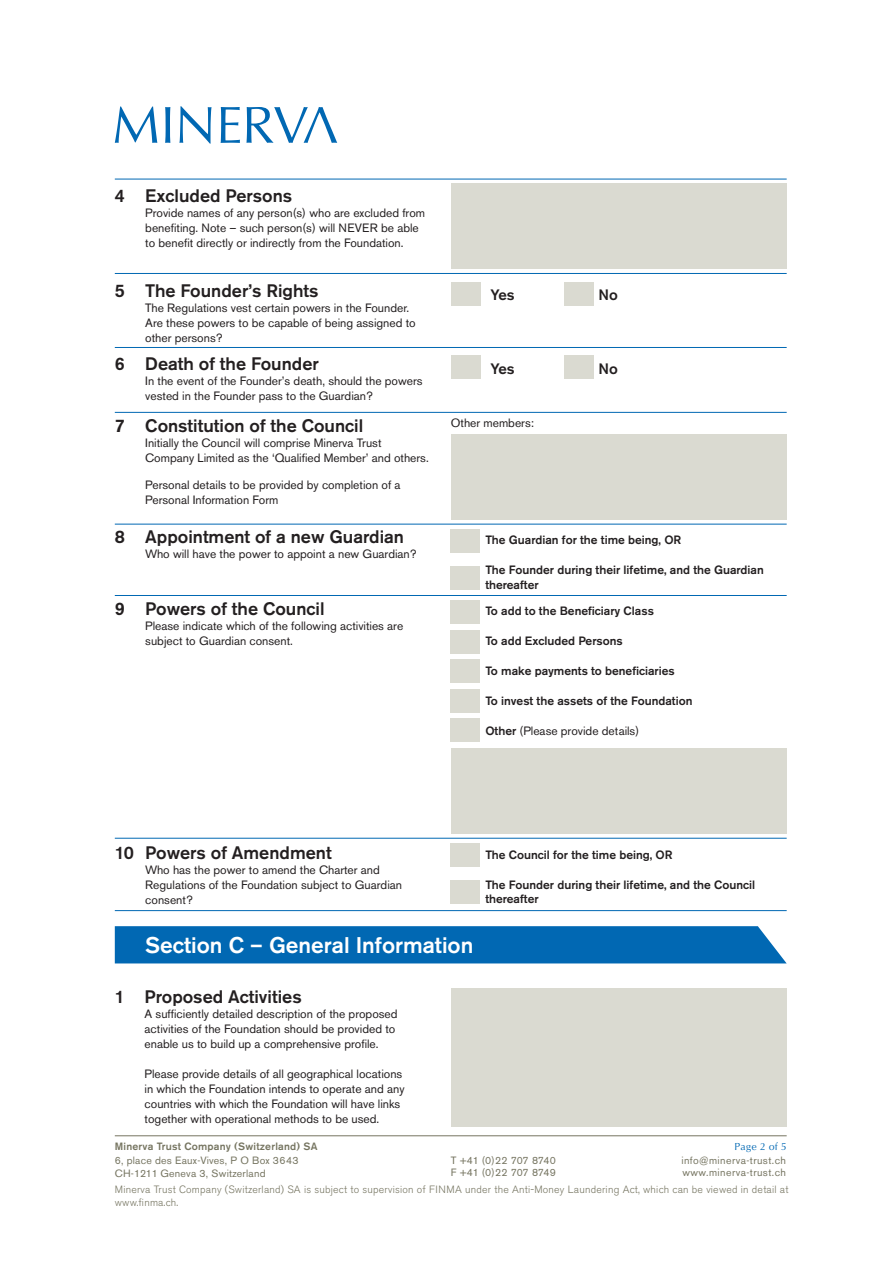
<style>
.page{position:relative;width:893px;height:1263px;background:#fff}
.page>*{position:absolute;margin:0;border:0;box-sizing:border-box;transform-origin:0 0}
.t1{font:500 22.5px "Akzidenz Grotesk BE";color:#fff}
.t2{font:500 18px "Akzidenz Grotesk BE";color:#231f20}
.t3{font:500 15px "Akzidenz Grotesk BE";color:#231f20}
.t4{font:12px/15px "Akzidenz Grotesk BE";color:#231f20}
.t5{font:500 12px/14.4px "Akzidenz Grotesk BE";color:#231f20}
.t6{font:300 10.5px/12.6px "Akzidenz Grotesk BE";letter-spacing:.02em;color:#767561}
.t7{font:10.5px "Akzidenz Grotesk BE";letter-spacing:.02em;color:#767561}
.t8{font:10.5px "Akzidenz Grotesk BE";letter-spacing:.04em;color:#767561}
.t9{font:500 10.5px "Akzidenz Grotesk BE";letter-spacing:.02em;color:#767561}
.t10{font:10.5px "Akzidenz Grotesk BE";letter-spacing:-.02em;color:#767561}
.t11{font:10.5px "Opus";letter-spacing:.02em;color:#0168b3}
.s1{font-weight:500}
</style>
<div class="page">
<svg style="left:115px;top:106px;width:42px;height:37px"></svg>
<svg style="left:165px;top:107px;width:5px;height:36px"></svg>
<svg style="left:179px;top:106px;width:32px;height:38px"></svg>
<svg style="left:221px;top:107px;width:19px;height:36px"></svg>
<svg style="left:247px;top:107px;width:90px;height:36px"></svg>
<hr style="left:115px;top:179px;width:672px;height:1px;background:#0168b3">
<hr style="left:115px;top:273px;width:672px;height:1px;background:#0168b3">
<hr style="left:115px;top:347px;width:672px;height:1px;background:#0168b3">
<hr style="left:115px;top:412px;width:672px;height:1px;background:#0168b3">
<hr style="left:115px;top:524px;width:672px;height:1px;background:#0168b3">
<hr style="left:115px;top:595px;width:672px;height:1px;background:#0168b3">
<hr style="left:115px;top:838px;width:672px;height:1px;background:#0168b3">
<div style="left:450px;top:600px;width:30px;height:24px;background:#dadad1"></div>
<div style="left:450px;top:689px;width:30px;height:24px;background:#dadad1"></div>
<div style="left:450px;top:529px;width:30px;height:24px;background:#dadad1"></div>
<div style="left:450px;top:843px;width:30px;height:24px;background:#dadad1"></div>
<div style="left:450px;top:630px;width:30px;height:23px;background:#dadad1"></div>
<div style="left:450px;top:718px;width:30px;height:24px;background:#dadad1"></div>
<div style="left:450px;top:566px;width:30px;height:24px;background:#dadad1"></div>
<div style="left:450px;top:880px;width:30px;height:24px;background:#dadad1"></div>
<div style="left:450px;top:659px;width:30px;height:24px;background:#dadad1"></div>
<hr style="left:115px;top:1135px;width:672px;height:1px;background:#767561">
<div style="left:451px;top:184px;width:336px;height:85px;background:#dadad1"></div>
<div style="left:451px;top:435px;width:336px;height:85px;background:#dadad1"></div>
<div style="left:451px;top:748px;width:336px;height:85px;background:#dadad1"></div>
<hr style="left:115px;top:910px;width:672px;height:1px;background:#0168b3">
<div style="left:451px;top:989px;width:336px;height:138px;background:#dadad1"></div>
<div style="left:451px;top:282px;width:29px;height:24px;background:#dadad1"></div>
<div style="left:451px;top:355px;width:29px;height:24px;background:#dadad1"></div>
<div style="left:564px;top:282px;width:30px;height:24px;background:#dadad1"></div>
<div style="left:564px;top:355px;width:30px;height:24px;background:#dadad1"></div>
<div style="left:115px;top:926px;width:672px;height:37px;background:#0168b3"></div>
<p class="t2" style="left:115px;top:185px;width:12px">4</p>
<p class="t2" style="left:115px;top:279px;width:12px">5</p>
<p class="t2" style="left:115px;top:352px;width:12px">6</p>
<p class="t2" style="left:115px;top:415px;width:12px">7</p>
<p class="t2" style="left:115px;top:526px;width:12px">8</p>
<p class="t2" style="left:145px;top:185px;width:148px">Excluded Persons</p>
<p class="t4" style="left:145px;top:206px;width:281px">Provide names of any person(s) who are excluded from benefiting. Note – such person(s) will NEVER be able to benefit directly or indirectly from the Foundation.</p>
<p class="t2" style="left:145px;top:279px;width:175px">The Founder’s Rights</p>
<p class="t4" style="left:145px;top:300px;width:266px">The Regulations vest certain powers in the Founder.</p>
<p class="t4" style="left:145px;top:315px;width:272px">Are these powers to be capable of being assigned to other persons?</p>
<p class="t2" style="left:145px;top:352px;width:175px">Death of the Founder</p>
<p class="t4" style="left:145px;top:373px;width:279px">In the event of the Founder’s death, should the powers vested in the Founder pass to the Guardian?</p>
<p class="t2" style="left:145px;top:415px;width:219px">Constitution of the Council</p>
<p class="t4" style="left:145px;top:435px;width:285px">Initially the Council will comprise Minerva Trust<br>Company Limited as the ‘Qualified Member’ and others.</p>
<p class="t4" style="left:145px;top:477px;width:257px">Personal details to be provided by completion of a<br>Personal Information Form</p>
<p class="t2" style="left:145px;top:526px;width:260px">Appointment of a new Guardian</p>
<p class="t4" style="left:145px;top:547px;width:273px">Who will have the power to appoint a new Guardian?</p>
<p class="t3" style="left:491px;top:286px;width:26px">Yes</p>
<p class="t3" style="left:599px;top:286px;width:21px">No</p>
<p class="t3" style="left:491px;top:360px;width:26px">Yes</p>
<p class="t3" style="left:599px;top:360px;width:21px">No</p>
<p class="t4" style="left:451px;top:415px;width:85px">Other members:</p>
<p class="t5" style="left:485px;top:533px;width:197px">The Guardian for the time being, OR</p>
<p class="t5" style="left:485px;top:563px;width:280px">The Founder during their lifetime, and the Guardian thereafter</p>
<p class="t2" style="left:115px;top:598px;width:12px">9</p>
<p class="t2" style="left:145px;top:598px;width:181px">Powers of the Council</p>
<p class="t4" style="left:145px;top:619px;width:260px">Please indicate which of the following activities are subject to Guardian consent.</p>
<p class="t5" style="left:485px;top:604px;width:170px">To add to the Beneficiary Class</p>
<p class="t5" style="left:485px;top:634px;width:139px">To add Excluded Persons</p>
<p class="t5" style="left:485px;top:664px;width:191px">To make payments to beneficiaries</p>
<p class="t5" style="left:485px;top:694px;width:208px">To invest the assets of the Foundation</p>
<p class="t4" style="left:485px;top:723px;width:155px"><span class="s1">Other</span> (Please provide details)</p>
<p class="t2" style="left:115px;top:841px;width:21px">10</p>
<p class="t2" style="left:145px;top:841px;width:188px">Powers of Amendment</p>
<p class="t4" style="left:145px;top:862px;width:258px">Who has the power to amend the Charter and<br>Regulations of the Foundation subject to Guardian consent?</p>
<p class="t1" style="left:145px;top:931px;width:330px">Section C – General Information</p>
<p class="t5" style="left:485px;top:847px;width:189px">The Council for the time being, OR</p>
<p class="t5" style="left:485px;top:877px;width:271px">The Founder during their lifetime, and the Council thereafter</p>
<p class="t2" style="left:115px;top:986px;width:12px">1</p>
<p class="t2" style="left:145px;top:986px;width:159px">Proposed Activities</p>
<p class="t4" style="left:145px;top:1006px;width:255px">A sufficiently detailed description of the proposed activities of the Foundation should be provided to enable us to build up a comprehensive profile.</p>
<p class="t4" style="left:145px;top:1066px;width:262px">Please provide details of all geographical locations in which the Foundation intends to operate and any countries with which the Foundation will have links together with operational methods to be used.</p>
<p class="t9" style="left:115px;top:1140px;width:204px">Minerva Trust Company (Switzerland) SA</p>
<p class="t7" style="left:115px;top:1154px;width:185px">6, place des Eaux-Vives, P O Box 3643</p>
<p class="t7" style="left:115px;top:1167px;width:152px">CH-1211 Geneva 3, Switzerland</p>
<p class="t11" style="left:734px;top:1140px;width:54px">Page 2 of 5</p>
<p class="t10" style="left:451px;top:1154px;width:107px">T +41 (0)22 707 8740</p>
<p class="t10" style="left:451px;top:1166px;width:107px">F +41 (0)22 707 8749</p>
<p class="t8" style="left:681px;top:1154px;width:106px">info@minerva-trust.ch</p>
<p class="t8" style="left:682px;top:1166px;width:105px">www.minerva-trust.ch</p>
<p class="t6" style="left:115px;top:1183px;width:675px">Minerva Trust Company (Switzerland) SA is subject to supervision of FINMA under the Anti-Money Laundering Act, which can be viewed in detail at www.finma.ch.</p>
</div>
